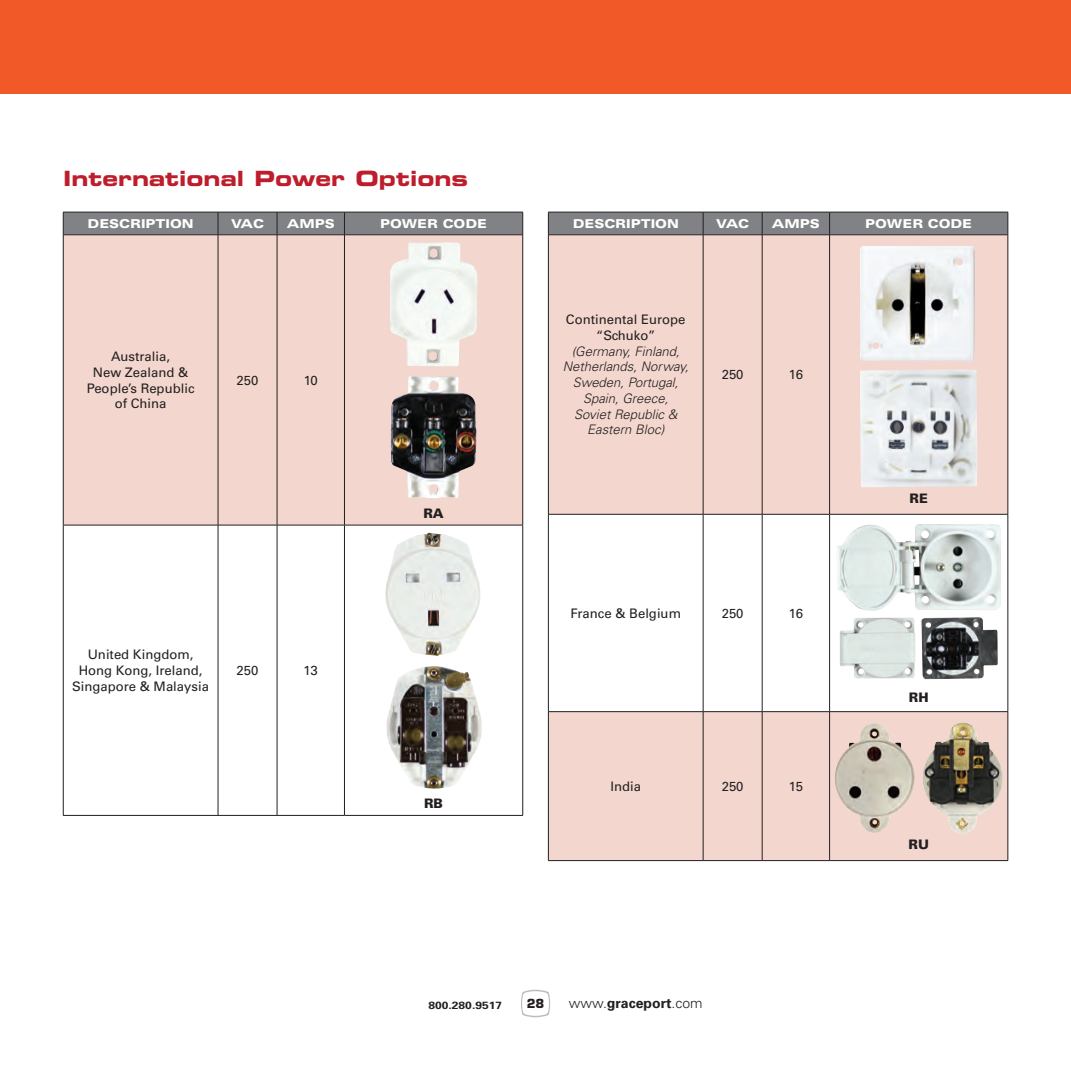
<style>
.page{position:relative;width:1071px;height:1071px;background:#fff}
.page>*{position:absolute;margin:0;border:0;box-sizing:border-box;transform-origin:0 0}
.t1{font:21px "Eurostile Bold Extended Two";color:#be1d2c}
.t2{font:700 14px "Univers";color:#231f20}
.t3{font:13.12px/15.8px "Univers LT Std";color:#231f20;text-align:center}
.t4{font:italic 300 13.12px/15.8px "Univers LT Std";color:#231f20;text-align:center}
.t5{font:900 13.12px "Univers LT Std";color:#231f20}
.t6{font:900 expanded 12.25px "Univers";color:#fff}
.t7{font:700 12.25px "Eurostile";color:#231f20}
.t8{font:700 10.5px "Univers";color:#231f20;scale:1.15 1}
.s1{font-weight:300}
</style>
<div class="page">
<svg style="left:521px;top:990px;width:29px;height:27px"></svg>
<div style="left:0;top:0;width:1071px;height:93px;background:#f15929"></div>
<div style="left:64px;top:235px;width:458px;height:290px;background:#f3d7ce"></div>
<hr style="left:63px;top:235px;width:1px;height:290px;background:#231f20">
<hr style="left:218px;top:235px;width:1px;height:290px;background:#231f20">
<hr style="left:277px;top:235px;width:1px;height:290px;background:#231f20">
<hr style="left:344px;top:235px;width:1px;height:290px;background:#231f20">
<hr style="left:522px;top:235px;width:1px;height:290px;background:#231f20">
<hr style="left:63px;top:525px;width:155px;height:1px;background:#231f20">
<hr style="left:63px;top:525px;width:1px;height:290px;background:#231f20">
<hr style="left:218px;top:525px;width:59px;height:1px;background:#231f20">
<hr style="left:218px;top:525px;width:1px;height:290px;background:#231f20">
<hr style="left:277px;top:525px;width:67px;height:1px;background:#231f20">
<hr style="left:277px;top:525px;width:1px;height:290px;background:#231f20">
<hr style="left:344px;top:525px;width:179px;height:1px;background:#231f20">
<hr style="left:344px;top:525px;width:1px;height:290px;background:#231f20">
<hr style="left:522px;top:525px;width:1px;height:290px;background:#231f20">
<hr style="left:63px;top:815px;width:155px;height:1px;background:#231f20">
<hr style="left:218px;top:815px;width:59px;height:1px;background:#231f20">
<hr style="left:277px;top:815px;width:67px;height:1px;background:#231f20">
<hr style="left:344px;top:815px;width:179px;height:1px;background:#231f20">
<svg style="left:63px;top:212px;width:460px;height:23px;background:#7a7c7f"></svg>
<img style="left:391px;top:376px;width:85px;height:124px">
<img style="left:390px;top:242px;width:87px;height:125px">
<img style="left:385px;top:533px;width:96px;height:123px">
<img style="left:386px;top:666px;width:96px;height:123px">
<svg style="left:549px;top:235px;width:459px;height:625px;fill:#f3d7ce"></svg>
<hr style="left:548px;top:235px;width:1px;height:279px;background:#231f20">
<hr style="left:703px;top:235px;width:1px;height:279px;background:#231f20">
<hr style="left:762px;top:235px;width:1px;height:279px;background:#231f20">
<hr style="left:829px;top:235px;width:1px;height:279px;background:#231f20">
<hr style="left:1008px;top:235px;width:1px;height:279px;background:#231f20">
<hr style="left:548px;top:514px;width:155px;height:1px;background:#231f20">
<hr style="left:548px;top:515px;width:1px;height:196px;background:#231f20">
<hr style="left:703px;top:514px;width:59px;height:1px;background:#231f20">
<hr style="left:703px;top:515px;width:1px;height:196px;background:#231f20">
<hr style="left:762px;top:514px;width:68px;height:1px;background:#231f20">
<hr style="left:762px;top:515px;width:1px;height:196px;background:#231f20">
<hr style="left:830px;top:514px;width:178px;height:1px;background:#231f20">
<hr style="left:829px;top:515px;width:1px;height:196px;background:#231f20">
<hr style="left:1008px;top:515px;width:1px;height:196px;background:#231f20">
<hr style="left:548px;top:711px;width:155px;height:1px;background:#231f20">
<hr style="left:548px;top:712px;width:1px;height:148px;background:#231f20">
<hr style="left:703px;top:711px;width:59px;height:1px;background:#231f20">
<hr style="left:703px;top:712px;width:1px;height:148px;background:#231f20">
<hr style="left:762px;top:711px;width:68px;height:1px;background:#231f20">
<hr style="left:762px;top:712px;width:1px;height:148px;background:#231f20">
<hr style="left:830px;top:711px;width:178px;height:1px;background:#231f20">
<hr style="left:829px;top:712px;width:1px;height:148px;background:#231f20">
<hr style="left:1008px;top:712px;width:1px;height:148px;background:#231f20">
<hr style="left:548px;top:860px;width:155px;height:1px;background:#231f20">
<hr style="left:703px;top:860px;width:59px;height:1px;background:#231f20">
<hr style="left:762px;top:860px;width:68px;height:1px;background:#231f20">
<hr style="left:830px;top:860px;width:178px;height:1px;background:#231f20">
<svg style="left:548px;top:212px;width:461px;height:23px;background:#7a7c7e"></svg>
<img style="left:860px;top:370px;width:117px;height:117px">
<img style="left:860px;top:246px;width:115px;height:115px">
<img style="left:836px;top:522px;width:165px;height:89px">
<img style="left:921px;top:617px;width:77px;height:62px">
<img style="left:840px;top:617px;width:75px;height:61px">
<img style="left:922px;top:723px;width:81px;height:111px">
<img style="left:835px;top:723px;width:80px;height:112px">
<h1 class="t1" style="left:63px;top:164px;width:407px">International Power Options</h1>
<p class="t6" style="left:88px;top:217px;width:108px">DESCRIPTION</p>
<p class="t6" style="left:231px;top:217px;width:12px">VAC</p>
<p class="t6" style="left:287px;top:217px;width:39px">AMPS</p>
<p class="t6" style="left:380px;top:217px;width:109px">POWER CODE</p>
<p class="t3" style="left:87px;top:349px;width:109px">Australia,<br>New Zealand &amp;<br>People’s Republic of China</p>
<p class="t3" style="left:237px;top:372px;width:23px">250</p>
<p class="t3" style="left:304px;top:372px;width:15px">10</p>
<p class="t3" style="left:72px;top:647px;width:138px">United Kingdom,<br>Hong Kong, Ireland,<br>Singapore &amp; Malaysia</p>
<p class="t3" style="left:237px;top:663px;width:23px">250</p>
<p class="t3" style="left:304px;top:663px;width:16px">13</p>
<p class="t5" style="left:423px;top:505px;width:22px">RA</p>
<p class="t5" style="left:424px;top:795px;width:20px">RB</p>
<p class="t6" style="left:573px;top:217px;width:108px">DESCRIPTION</p>
<p class="t6" style="left:716px;top:217px;width:12px">VAC</p>
<p class="t6" style="left:772px;top:217px;width:39px">AMPS</p>
<p class="t6" style="left:865px;top:217px;width:109px">POWER CODE</p>
<p class="t3" style="left:566px;top:312px;width:121px">Continental Europe “Schuko”</p>
<p class="t4" style="left:563px;top:343px;width:128px">(Germany, Finland,<br>Netherlands, Norway,<br>Sweden, Portugal,<br>Spain, Greece,<br>Soviet Republic &amp;<br>Eastern Bloc)</p>
<p class="t3" style="left:722px;top:367px;width:23px">250</p>
<p class="t3" style="left:789px;top:367px;width:16px">16</p>
<p class="t3" style="left:570px;top:605px;width:112px">France &amp; Belgium</p>
<p class="t3" style="left:722px;top:605px;width:23px">250</p>
<p class="t3" style="left:789px;top:605px;width:16px">16</p>
<p class="t3" style="left:610px;top:778px;width:32px">India</p>
<p class="t3" style="left:722px;top:778px;width:23px">250</p>
<p class="t3" style="left:789px;top:778px;width:16px">15</p>
<p class="t5" style="left:910px;top:490px;width:20px">RE</p>
<p class="t5" style="left:909px;top:689px;width:21px">RH</p>
<p class="t5" style="left:908px;top:837px;width:22px">RU</p>
<p class="t8" style="left:428px;top:998px;width:66px">800.280.9517</p>
<p class="t7" style="left:527px;top:996px;width:19px">28</p>
<p class="t2" style="left:569px;top:994px;width:135px"><span class="s1">www.</span>graceport<span class="s1">.com</span></p>
</div>
